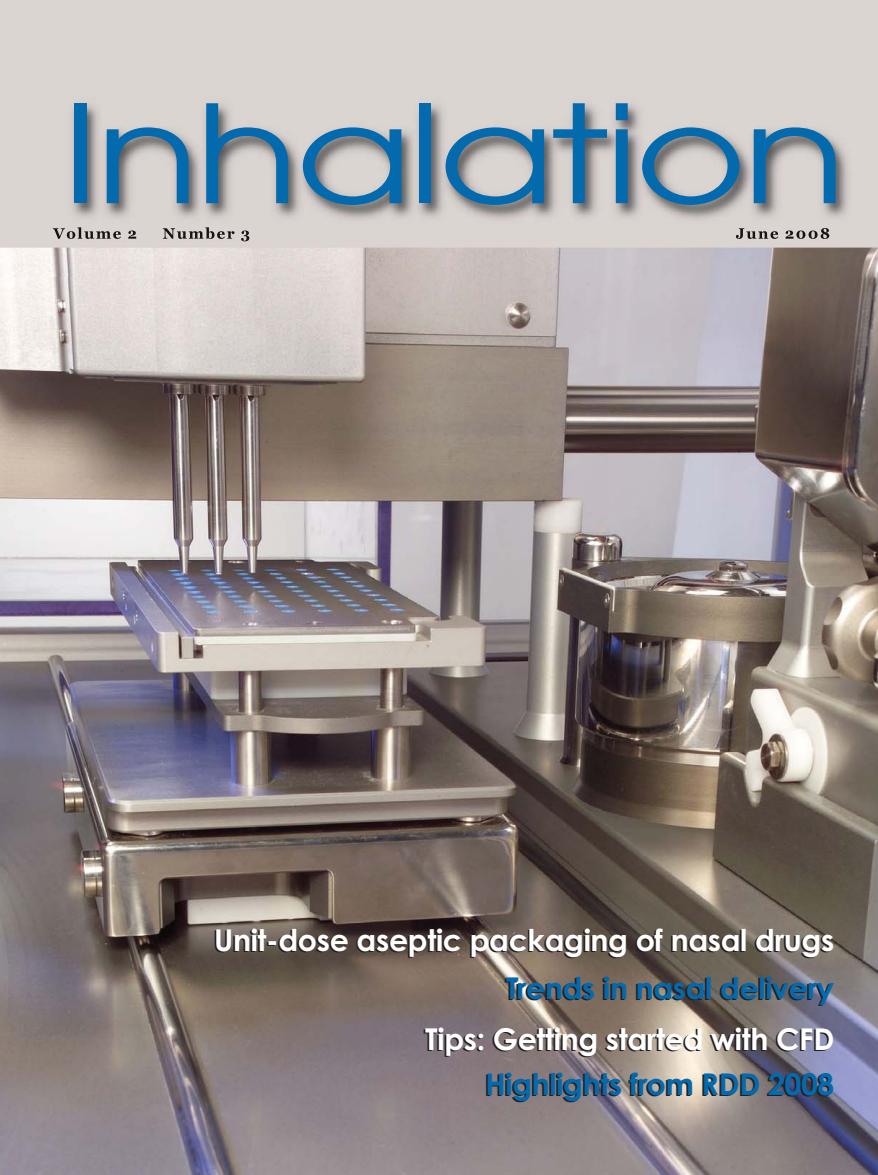
<style>
.page{position:relative;width:878px;height:1175px;background:#fff}
.page>*{position:absolute;margin:0;border:0;box-sizing:border-box;transform-origin:0 0}
.t1{font:135px "Avant Garde";letter-spacing:-.02em;color:#046aae;scale:1.26 1}
.t2{font:700 30px "Century Gothic";letter-spacing:-.01em;color:#fff}
.t3{font:700 30px "Century Gothic";letter-spacing:-.01em;color:#046aae}
</style>
<div class="page">
<img style="left:0;top:0;width:878px;height:1174px">
<img style="left:0;top:68px;width:878px;height:209px">
<img style="left:53px;top:227px;width:122px;height:12px">
<img style="left:736px;top:228px;width:93px;height:11px">
<h1 class="t1" style="left:61px;top:103px;width:625px">Inhalation</h1>
<p class="t2" style="left:214px;top:929px;width:621px">Unit-dose aseptic packaging of nasal drugs</p>
<p class="t3" style="left:506px;top:977px;width:329px">Trends in nasal delivery</p>
<p class="t2" style="left:425px;top:1028px;width:410px">Tips: Getting started with CFD</p>
<p class="t3" style="left:485px;top:1073px;width:350px">Highlights from RDD 2008</p>
</div>
